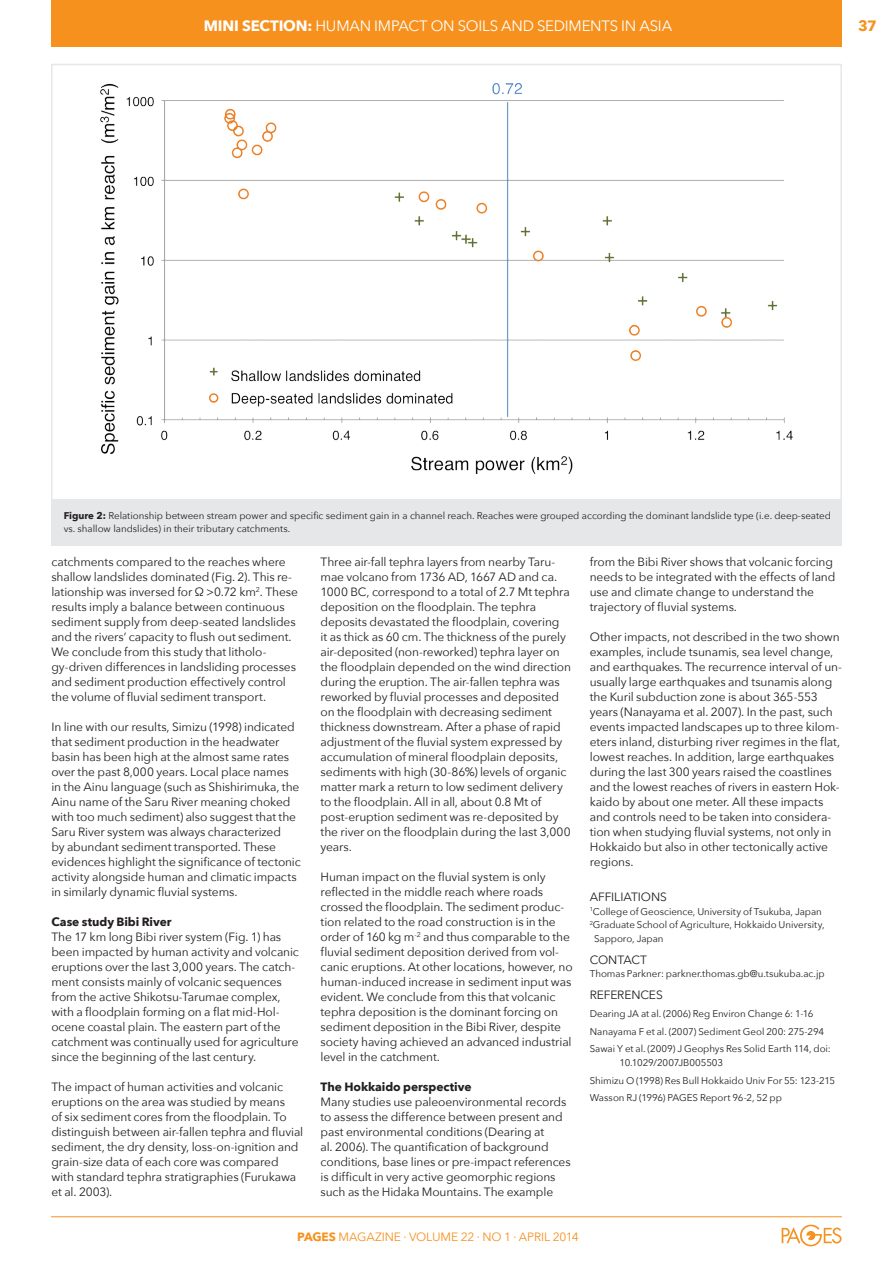
<style>
.page{position:relative;width:893px;height:1263px;background:#fff}
.page>*{position:absolute;margin:0;border:0;box-sizing:border-box;transform-origin:0 0}
.HEADER-Title{font:15px "Avenir Next";letter-spacing:-.015em;color:#fff}
.HEADER-Title-2{font:700 15px "Avenir Next";letter-spacing:-.015em;color:#fff}
.PAGE_NUMBER{font:700 15px "Avenir Next";color:#f6911e}
._3col-text{font:12px/15px "Avenir Next";letter-spacing:-.01em;color:#231f20}
._3col-subtitles{font:700 12px "Avenir Next";letter-spacing:-.005em;color:#231f20}
.t1{font:12px "Avenir Next";letter-spacing:-.005em;color:#f6911e}
.ARTICLE-INFO-Title{font:12px "Avenir Next";letter-spacing:-.005em;color:#231f20}
.ARTICLE-INFO-Referen{font:9.75px/13.5px "Avenir Next";letter-spacing:-.005em;color:#231f20}
.ARTICLE-Figure_Capti{font:9.75px/13.5px "Avenir Next";color:#231f20}
.ARTICLE-INFO-Authors{font:9.75px/13.5px "Avenir Next";letter-spacing:-.005em;color:#231f20}
.ARTICLE-INFO-General{font:9.75px "Avenir Next";letter-spacing:-.005em;color:#231f20}
.s1{font-weight:400}
.s2{font-weight:700}
</style>
<div class="page">
<hr style="left:51px;top:1216px;width:791px;height:1px;background:#f6911e">
<svg style="left:782px;top:1225px;width:60px;height:21px"></svg>
<div style="left:51px;top:0;width:791px;height:46px;background:#f6911e"></div>
<div style="left:51px;top:500px;width:791px;height:45px;background:#e6e7e9"></div>
<img style="left:101px;top:84px;width:691px;height:389px">
<div style="left:51px;top:64px;width:791px;height:436px;border:2px solid #e6e7e9"></div>
<p class="HEADER-Title-2" style="left:204px;top:12px;width:134px">MINI SECTION: <span class="s1">Human</span></p>
<p class="HEADER-Title" style="left:374px;top:13px;width:201px">im pact on soils an d sedimen</p>
<p class="HEADER-Title" style="left:601px;top:13px;width:64px">ts in Asia</p>
<p class="PAGE_NUMBER" style="left:858px;top:12px;width:20px">37</p>
<p class="ARTICLE-Figure_Capti" style="left:64px;top:508px;width:769px"><span class="s2">Figure 2:</span> Relationship between stream power and specific sediment gain in a channel reach. Reaches were grouped according the dominant landslide type (i.e. deep-seated vs. shallow landslides) in their tributary catchments.</p>
<p class="_3col-text" style="left:51px;top:554px;width:248px">catchments compared to the reaches where shallow landslides dominated (Fig. 2). This re&shy;lationship was inversed for Ω &gt;0.72 km<sup>2</sup>. These results imply a balance between continuous sediment supply from deep-seated landslides and the rivers’ capacity to flush out sediment.<br>We conclude from this study that litholo&shy;gy-driven differences in landsliding processes and sediment production effectively control the volume of fluvial sediment transport.</p>
<p class="_3col-text" style="left:51px;top:719px;width:251px">In line with our results, Simizu (1998) indicated that sediment production in the headwater basin has been high at the almost same rates over the past 8,000 years. Local place names in the Ainu language (such as Shishirimuka, the Ainu name of the Saru River meaning choked with too much sediment) also suggest that the Saru River system was always characterized<br>by abundant sediment transported. These evidences highlight the significance of tectonic activity alongside human and climatic impacts in similarly dynamic fluvial systems.</p>
<p class="_3col-subtitles" style="left:51px;top:912px;width:122px">Case study Bibi River</p>
<p class="_3col-text" style="left:51px;top:929px;width:249px">The 17 km long Bibi river system (Fig. 1) has been impacted by human activity and volcanic eruptions over the last 3,000 years. The catch&shy;ment consists mainly of volcanic sequences from the active Shikotsu-Tarumae complex, with a floodplain forming on a flat mid-Hol&shy;ocene coastal plain. The eastern part of the catchment was continually used for agriculture since the beginning of the last century.</p>
<p class="_3col-text" style="left:51px;top:1079px;width:253px">The impact of human activities and volcanic eruptions on the area was studied by means<br>of six sediment cores from the floodplain. To distinguish between air-fallen tephra and fluvial sediment, the dry density, loss-on-ignition and grain-size data of each core was compared with standard tephra stratigraphies (Furukawa et al. 2003).</p>
<p class="_3col-text" style="left:321px;top:554px;width:252px">Three air-fall tephra layers from nearby Taru&shy;mae volcano from 1736 AD, 1667 AD and ca.<br>1000 BC, correspond to a total of 2.7 Mt tephra deposition on the floodplain. The tephra deposits devastated the floodplain, covering<br>it as thick as 60 cm. The thickness of the purely air-deposited (non-reworked) tephra layer on the floodplain depended on the wind direction during the eruption. The air-fallen tephra was reworked by fluvial processes and deposited on the floodplain with decreasing sediment thickness downstream. After a phase of rapid adjustment of the fluvial system expressed by accumulation of mineral floodplain deposits, sediments with high (30-86%) levels of organic matter mark a return to low sediment delivery to the floodplain. All in all, about 0.8 Mt of post-eruption sediment was re-deposited by the river on the floodplain during the last 3,000 years.</p>
<p class="_3col-text" style="left:321px;top:869px;width:254px">Human impact on the fluvial system is only reflected in the middle reach where roads crossed the floodplain. The sediment produc&shy;tion related to the road construction is in the order of 160 kg m<sup>-2</sup> and thus comparable to the fluvial sediment deposition derived from vol&shy;canic eruptions. At other locations, however, no human-induced increase in sediment input was evident. We conclude from this that volcanic tephra deposition is the dominant forcing on sediment deposition in the Bibi River, despite society having achieved an advanced industrial level in the catchment.</p>
<p class="_3col-subtitles" style="left:321px;top:1077px;width:152px">The Hokkaido perspective</p>
<p class="_3col-text" style="left:321px;top:1094px;width:252px">Many studies use paleoenvironmental records to assess the difference between present and past environmental conditions (Dearing at<br>al. 2006). The quantification of background conditions, base lines or pre-impact references is difficult in very active geomorphic regions such as the Hidaka Mountains. The example</p>
<p class="_3col-text" style="left:590px;top:554px;width:247px">from the Bibi River shows that volcanic forcing needs to be integrated with the effects of land use and climate change to understand the trajectory of fluvial systems.</p>
<p class="_3col-text" style="left:590px;top:629px;width:254px">Other impacts, not described in the two shown examples, include tsunamis, sea level change, and earthquakes. The recurrence interval of un&shy;usually large earthquakes and tsunamis along the Kuril subduction zone is about 365-553 years (Nanayama et al. 2007). In the past, such events impacted landscapes up to three kilom&shy;eters inland, disturbing river regimes in the flat, lowest reaches. In addition, large earthquakes during the last 300 years raised the coastlines and the lowest reaches of rivers in eastern Hok&shy;kaido by about one meter. All these impacts and controls need to be taken into considera&shy;tion when studying fluvial systems, not only in Hokkaido but also in other tectonically active regions.</p>
<p class="ARTICLE-INFO-Title" style="left:590px;top:887px;width:77px">AFFILIATIONS</p>
<p class="ARTICLE-INFO-Authors" style="left:590px;top:904px;width:234px"><sup>1</sup>College of Geoscience, University of Tsukuba, Japan</p>
<p class="ARTICLE-INFO-Authors" style="left:594px;top:917px;width:232px;text-indent:-4px"><sup>2</sup>Graduate School of Agriculture, Hokkaido University,<br>Sapporo, Japan</p>
<p class="ARTICLE-INFO-Title" style="left:590px;top:949px;width:50px">CONTACT</p>
<p class="ARTICLE-INFO-General" style="left:590px;top:965px;width:236px">Thomas Parkner: parkner.thomas.gb@u.tsukuba.ac.jp</p>
<p class="ARTICLE-INFO-Title" style="left:590px;top:985px;width:73px">REFERENCES</p>
<p class="ARTICLE-INFO-Referen" style="left:590px;top:1006px;width:225px">Dearing JA at al. (2006) Reg Environ Change 6: 1-16</p>
<p class="ARTICLE-INFO-Referen" style="left:590px;top:1024px;width:236px">Nanayama F et al. (2007) Sediment Geol 200: 275-294</p>
<p class="ARTICLE-INFO-Referen" style="left:619px;top:1042px;width:213px;text-indent:-30px">Sawai Y et al. (2009) J Geophys Res Solid Earth 114, doi:<br>10.1029/2007JB005503</p>
<p class="ARTICLE-INFO-Referen" style="left:590px;top:1073px;width:247px">Shimizu O (1998) Res Bull Hokkaido Univ For 55: 123-215</p>
<p class="ARTICLE-INFO-Referen" style="left:590px;top:1091px;width:194px">Wasson RJ (1996) PAGES Report 96-2, 52 pp</p>
<p class="t1" style="left:297px;top:1227px;width:283px"><span class="s2">PAGES</span> MAGAZINE ∙ VOLUME 22 ∙ NO 1 ∙ April 2014</p>
</div>
